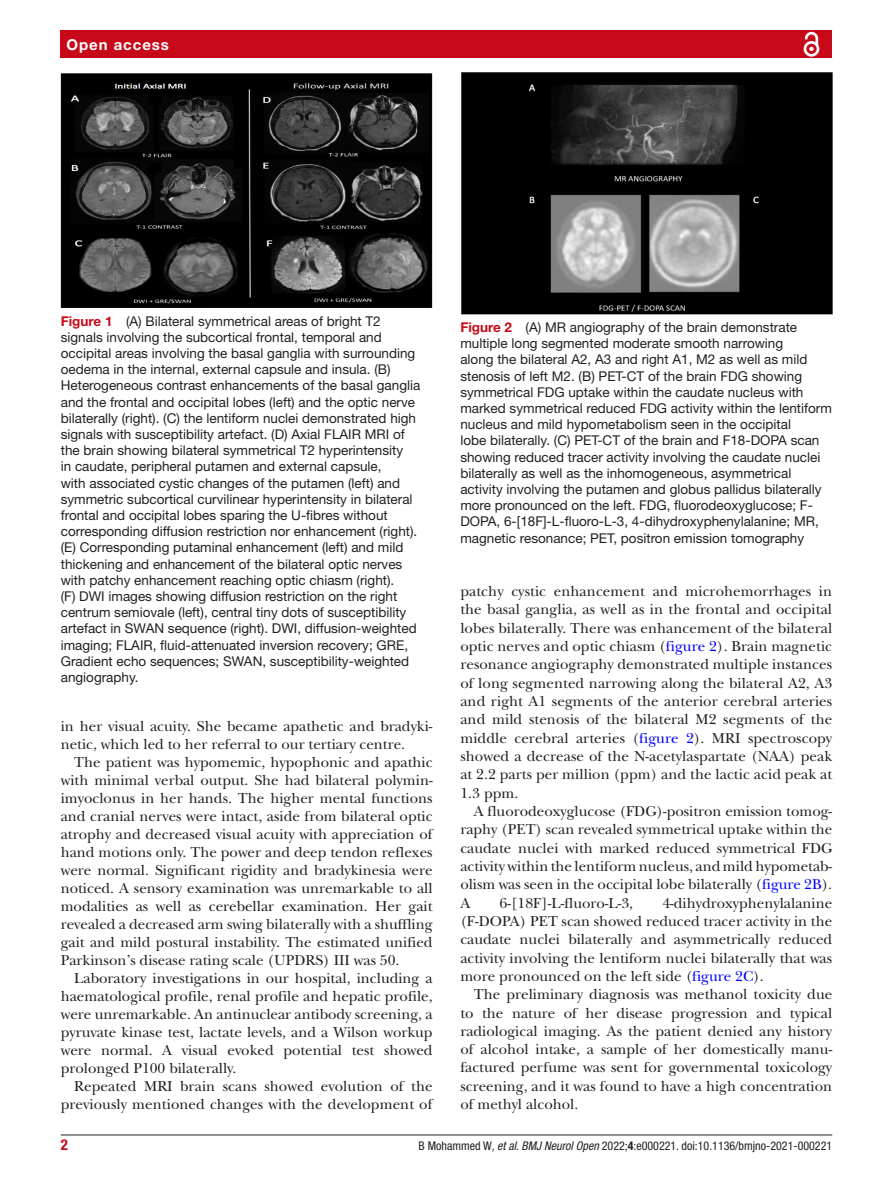
<style>
.page{position:relative;width:893px;height:1191px;background:#fff}
.page>*{position:absolute;margin:0;border:0;box-sizing:border-box;transform-origin:0 0}
.t1{font:15px/18.3px "New Baskerville";color:#231f20;text-align:justify}
.t2{font:700 15px "Helvetica Neue LT Std";letter-spacing:.065em;color:#fff}
.t3{font:700 condensed 15px "Helvetica Neue LT Std";color:#c80919}
.t4{font:13.5px/16.2px "Helvetica Neue LT Std";color:#231f20}
.t5{font:condensed 12px "Helvetica Neue LT Std";color:#231f20}
.s1{font-weight:700;color:#c80919}
.s2{color:#00f}
.s3{font-style:italic}
.s4{font-weight:700}
</style>
<div class="page">
<hr style="left:61px;top:1134px;width:771px;height:1px;background:#231f20">
<div style="left:61px;top:31px;width:771px;height:27px;background:#c80919"></div>
<svg style="left:803px;top:31px;width:17px;height:26px"></svg>
<img style="left:61px;top:73px;width:372px;height:235px">
<img style="left:461px;top:73px;width:371px;height:241px">
<p class="t2" style="left:66px;top:35px;width:104px">Open access</p>
<p class="t4" style="left:61px;top:312px;width:361px"><span class="s1">Figure 1</span> (A) Bilateral symmetrical areas of bright T2 signals involving the subcortical frontal, temporal and occipital areas involving the basal ganglia with surrounding oedema in the internal, external capsule and insula. (B)<br>Heterogeneous contrast enhancements of the basal ganglia and the frontal and occipital lobes (left) and the optic nerve bilaterally (right). (C) the lentiform nuclei demonstrated high signals with susceptibility artefact. (D) Axial FLAIR MRI of the brain showing bilateral symmetrical T2 hyperintensity<br>in caudate, peripheral putamen and external capsule,<br>with associated cystic changes of the putamen (left) and symmetric subcortical curvilinear hyperintensity in bilateral frontal and occipital lobes sparing the U-fibres without corresponding diffusion restriction nor enhancement (right). (E) Corresponding putaminal enhancement (left) and mild thickening and enhancement of the bilateral optic nerves with patchy enhancement reaching optic chiasm (right).<br>(F) DWI images showing diffusion restriction on the right centrum semiovale (left), central tiny dots of susceptibility artefact in SWAN sequence (right). DWI, diffusion-weighted imaging; FLAIR, fluid-attenuated inversion recovery; GRE, Gradient echo sequences; SWAN, susceptibility-weighted angiography.</p>
<p class="t4" style="left:460px;top:319px;width:373px"><span class="s1">Figure 2</span> (A) MR angiography of the brain demonstrate multiple long segmented moderate smooth narrowing<br>along the bilateral A2, A3 and right A1, M2 as well as mild stenosis of left M2. (B) PET-CT of the brain FDG showing symmetrical FDG uptake within the caudate nucleus with marked symmetrical reduced FDG activity within the lentiform nucleus and mild hypometabolism seen in the occipital<br>lobe bilaterally. (C) PET-CT of the brain and F18-DOPA scan showing reduced tracer activity involving the caudate nuclei bilaterally as well as the inhomogeneous, asymmetrical activity involving the putamen and globus pallidus bilaterally more pronounced on the left. FDG, fluorodeoxyglucose; F-DOPA, 6-[18F]-L-fluoro-L-3, 4-dihydroxyphenylalanine; MR, magnetic resonance; PET, positron emission tomography</p>
<p class="t1" style="left:460px;top:582px;width:373px">patchy cystic enhancement and microhemorrhages in the basal ganglia, as well as in the frontal and occipital lobes bilaterally. There was enhancement of the bilateral optic nerves and optic chiasm (<span class="s2">figure 2</span>). Brain magnetic resonance angiography demonstrated multiple instances of long segmented narrowing along the bilateral A2, A3 and right A1 segments of the anterior cerebral arteries and mild stenosis of the bilateral M2 segments of the middle cerebral arteries (<span class="s2">figure 2</span>). MRI spectroscopy showed a decrease of the N-acetylaspartate (NAA) peak at 2.2 parts per million (ppm) and the lactic acid peak at 1.3 ppm.</p>
<p class="t1" style="left:460px;top:802px;width:373px;text-indent:14px">A fluorodeoxyglucose (FDG)-positron emission tomog&shy;raphy (PET) scan revealed symmetrical uptake within the caudate nuclei with marked reduced symmetrical FDG activity within the lentiform nucleus, and mild hypometab&shy;olism was seen in the occipital lobe bilaterally (<span class="s2">figure 2B</span>).<br>A</p>
<p class="t1" style="left:61px;top:717px;width:373px">in her visual acuity. She became apathetic and bradyki&shy;netic, which led to her referral to our tertiary centre.</p>
<p class="t1" style="left:61px;top:753px;width:373px;text-indent:14px">The patient was hypomemic, hypophonic and apathic with minimal verbal output. She had bilateral polymin&shy;imyoclonus in her hands. The higher mental functions and cranial nerves were intact, aside from bilateral optic atrophy and decreased visual acuity with appreciation of hand motions only. The power and deep tendon reflexes were normal. Significant rigidity and bradykinesia were noticed. A sensory examination was unremarkable to all modalities as well as cerebellar examination. Her gait revealed a decreased arm swing bilaterally with a shuffling gait and mild postural instability. The estimated unified Parkinson’s disease rating scale (UPDRS) III was 50.</p>
<p class="t1" style="left:61px;top:969px;width:373px;text-indent:14px">Laboratory investigations in our hospital, including a haematological profile, renal profile and hepatic profile, were unremarkable. An antinuclear antibody screening, a pyruvate kinase test, lactate levels, and a Wilson workup were normal. A visual evoked potential test showed prolonged P100 bilaterally.</p>
<p class="t1" style="left:61px;top:1077px;width:373px;text-align:right">Repeated MRI brain scans showed evolution of the previously mentioned changes with the development of</p>
<p class="t1" style="left:460px;top:893px;width:373px;text-indent:202px">4-dihydroxyphenylalanine (F-DOPA) PET scan showed reduced tracer activity in the caudate nuclei bilaterally and asymmetrically reduced activity involving the lentiform nuclei bilaterally that was more pronounced on the left side (<span class="s2">figure 2C</span>).</p>
<p class="t1" style="left:460px;top:985px;width:373px;text-indent:14px">The preliminary diagnosis was methanol toxicity due to the nature of her disease progression and typical radiological imaging. As the patient denied any history of alcohol intake, a sample of her domestically manu&shy;factured perfume was sent for governmental toxicology screening, and it was found to have a high concentration of methyl alcohol.</p>
<p class="t1" style="left:500px;top:893px;width:135px">6-[18F]-L-fluoro-L-3,</p>
<p class="t3" style="left:61px;top:1135px;width:9px">2</p>
<p class="t5" style="left:419px;top:1138px;width:415px">B Mohammed W<span class="s3">, et al</span>. <span class="s3">BMJ Neurol Open</span> 2022;<span class="s4">4</span>:e000221. doi:10.1136/bmjno-2021-000221</p>
</div>
